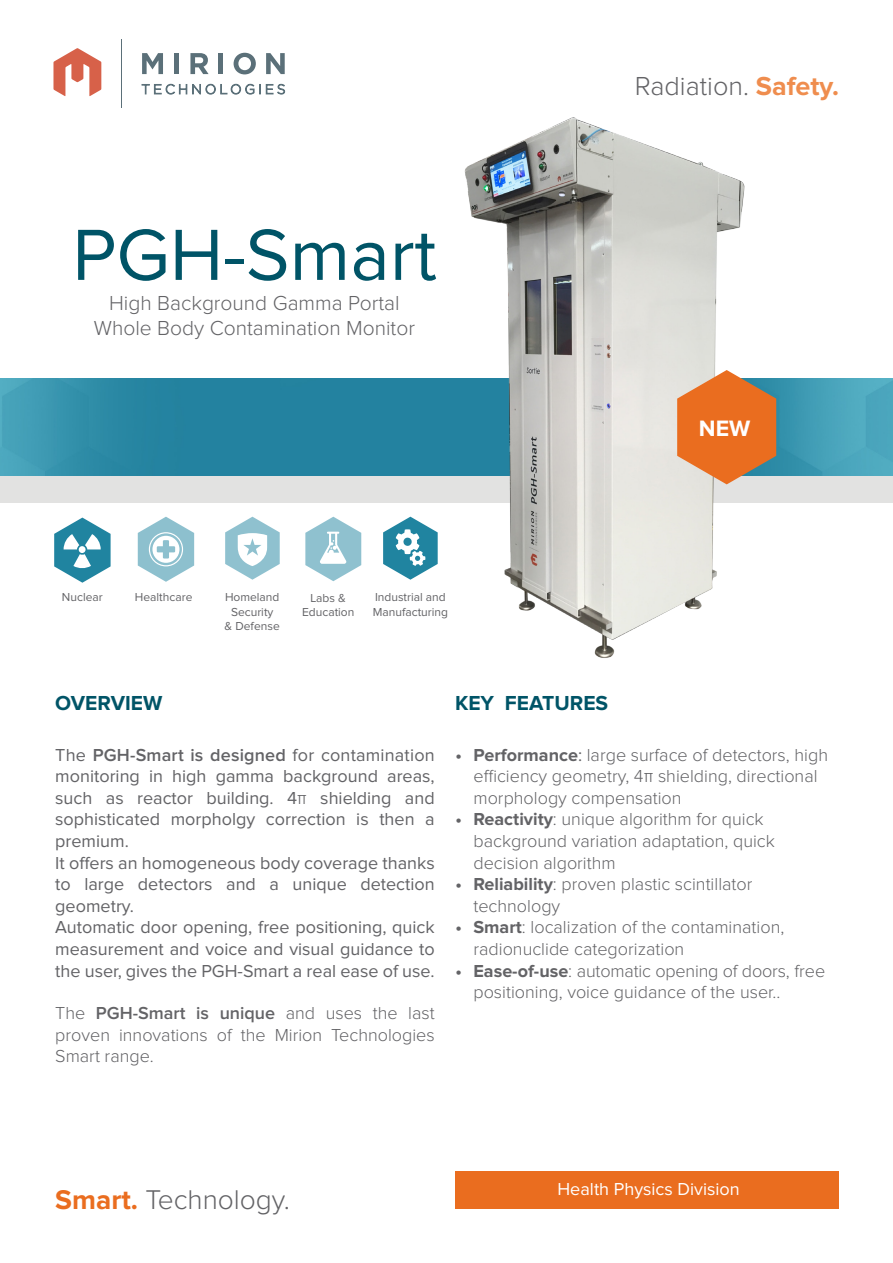
<style>
.page{position:relative;width:893px;height:1263px;background:#fff}
.page>*{position:absolute;margin:0;border:0;box-sizing:border-box;transform-origin:0 0}
.Product_Title{font:75px "Proxima Nova";color:#005467}
.t1{font:300 28.05px "Proxima Nova";color:#636366}
.t2{font:300 27px "Proxima Nova";color:#636366}
.Product_Subtitle{font:700 23.1px "Proxima Nova";color:#fff}
.Product_Subtitle-2{font:300 21px "Proxima Nova";color:#636366}
.Chacteristics_-_Head{font:700 21px "Proxima Nova";color:#005467}
.Overview_Key_Feature{font:300 18px/21.6px "Proxima Nova";color:#636366}
.Overview_Key_Feature-2{font:18px/21.6px "Proxima Nova";color:#636366;text-align:justify}
.t3{font:18px "Proxima Nova";color:#fff}
.Icon_Labels{font:12px "Proxima Nova";color:#636366}
.s1{font-weight:700;color:#ef8d4e}
.s2{font-weight:600}
.s3{font-weight:300}
.s4{font-weight:700}
.s5{font-weight:400}
.s6{font-weight:700;color:#ea6d1f}
</style>
<div class="page">
<hr style="left:121px;top:39px;width:1px;height:69px;background:#5b7079">
<svg style="left:141px;top:84px;width:144px;height:11px"></svg>
<svg style="left:142px;top:53px;width:21px;height:21px"></svg>
<div style="left:174px;top:53px;width:5px;height:21px;background:#5b7079"></div>
<svg style="left:190px;top:53px;width:19px;height:21px"></svg>
<div style="left:218px;top:53px;width:5px;height:21px;background:#5b7079"></div>
<svg style="left:234px;top:53px;width:22px;height:21px"></svg>
<svg style="left:266px;top:53px;width:19px;height:21px"></svg>
<svg style="left:53px;top:48px;width:48px;height:48px"></svg>
<div style="left:0;top:476px;width:893px;height:26px;background:#e2e2e1"></div>
<img style="left:0;top:379px;width:893px;height:97px">
<div style="left:455px;top:1171px;width:384px;height:38px;background:#ea6d1f"></div>
<img style="left:427px;top:117px;width:383px;height:541px">
<svg style="left:676px;top:369px;width:102px;height:116px;background:#db8852"></svg>
<svg style="left:305px;top:517px;width:56px;height:64px"></svg>
<svg style="left:138px;top:517px;width:56px;height:65px"></svg>
<svg style="left:383px;top:517px;width:55px;height:63px"></svg>
<svg style="left:225px;top:517px;width:55px;height:63px"></svg>
<svg style="left:54px;top:518px;width:57px;height:65px"></svg>
<p class="Product_Title" style="left:72px;top:221px;width:366px">PGH-Smart</p>
<p class="Product_Subtitle-2" style="left:109px;top:293px;width:292px">High Background Gamma Portal</p>
<p class="Product_Subtitle-2" style="left:94px;top:319px;width:323px">Whole Body Contamination Monitor</p>
<h3 class="t2" style="left:635px;top:74px;width:206px">Radiation. <span class="s1">Safety.</span></h3>
<p class="Product_Subtitle" style="left:699px;top:418px;width:53px">NEW</p>
<p class="Icon_Labels" style="left:62px;top:591px;width:42px">Nuclear</p>
<p class="Icon_Labels" style="left:135px;top:592px;width:59px">Healthcare</p>
<p class="Icon_Labels" style="left:225px;top:592px;width:56px">Homeland</p>
<p class="Icon_Labels" style="left:231px;top:606px;width:44px">Security</p>
<p class="Icon_Labels" style="left:225px;top:621px;width:57px">&amp; Defense</p>
<p class="Icon_Labels" style="left:311px;top:592px;width:37px">Labs &amp;</p>
<p class="Icon_Labels" style="left:302px;top:606px;width:54px">Education</p>
<p class="Icon_Labels" style="left:375px;top:592px;width:72px">Industrial and</p>
<p class="Icon_Labels" style="left:373px;top:606px;width:77px">Manufacturing</p>
<p class="Chacteristics_-_Head" style="left:55px;top:693px;width:109px">OVERVIEW</p>
<p class="Overview_Key_Feature-2" style="left:55px;top:745px;width:381px">The <span class="s2">PGH-Smart is designed</span> for contamination monitoring in high gamma background areas, such as reactor building. 4<span class="s3">π</span> shielding and sophisticated morpholgy correction is then a premium.</p>
<p class="Overview_Key_Feature-2" style="left:55px;top:853px;width:381px">It offers an homogeneous body coverage thanks to large detectors and a unique detection geometry.</p>
<p class="Overview_Key_Feature-2" style="left:55px;top:917px;width:381px">Automatic door opening, free positioning, quick measurement and voice and visual guidance to the user, gives the PGH-Smart a real ease of use.</p>
<p class="Overview_Key_Feature" style="left:55px;top:1003px;width:381px;text-align:justify">The <span class="s2">PGH-Smart is unique</span> and uses the last proven innovations of the Mirion Technologies Smart range.</p>
<p class="Chacteristics_-_Head" style="left:455px;top:693px;width:155px">KEY FEATURES</p>
<p class="Overview_Key_Feature" style="left:473px;top:745px;width:356px;text-indent:-18px"><span class="s4">• Performance</span><span class="s5">:</span> large surface of detectors, high efficiency geometry, 4π shielding, directional morphology compensation</p>
<p class="Overview_Key_Feature" style="left:473px;top:809px;width:303px;text-indent:-18px"><span class="s4">• Reactivity</span>: unique algorithm for quick background variation adaptation, quick decision algorithm</p>
<p class="Overview_Key_Feature" style="left:473px;top:874px;width:280px;text-indent:-18px"><span class="s4">• Reliability</span>: proven plastic scintillator technology</p>
<p class="Overview_Key_Feature" style="left:473px;top:917px;width:312px;text-indent:-18px"><span class="s4">• Smart</span>: localization of the contamination, radionuclide categorization</p>
<p class="Overview_Key_Feature" style="left:473px;top:961px;width:353px;text-indent:-18px"><span class="s4">• Ease-of-use</span>: automatic opening of doors, free positioning, voice guidance of the user..</p>
<p class="t1" style="left:55px;top:1187px;width:236px"><span class="s6">Smart.</span> Technology.</p>
<p class="t3" style="left:557px;top:1181px;width:184px">Health Physics Division</p>
</div>
